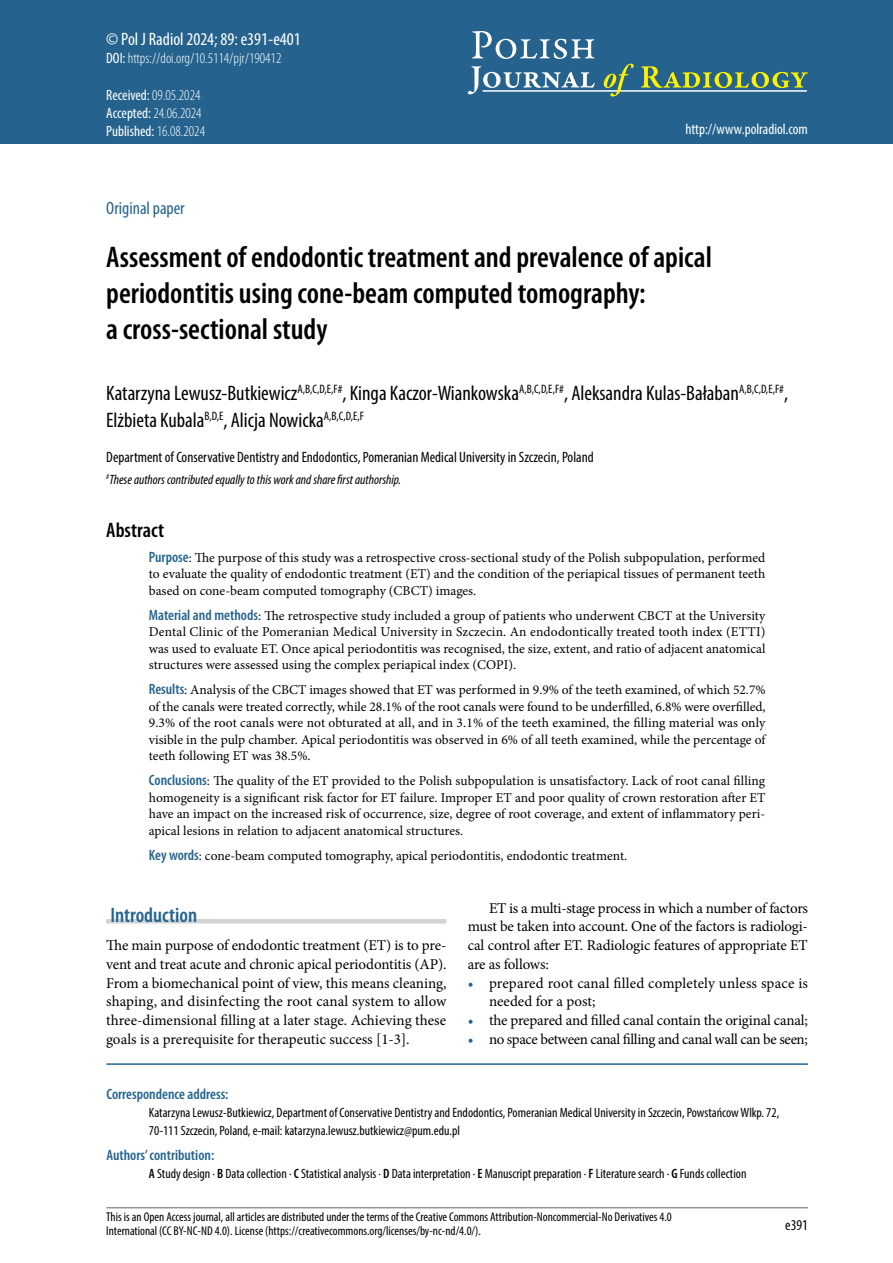
<style>
.page{position:relative;width:893px;height:1263px;background:#fff}
.page>*{position:absolute;margin:0;border:0;box-sizing:border-box;transform-origin:0 0}
.t1{font:600 condensed 30px/36px "Myriad Pro";color:#000}
.t2{font:condensed 21px/27px "Myriad Pro";color:#000}
.t3{font:600 condensed 21px "Myriad Pro";color:#25638e}
.t4{font:600 condensed 21px "Myriad Pro";color:#000}
.t5{font:condensed 18px "Myriad Pro";color:#fff}
.t6{font:condensed 18px "Myriad Pro";color:#25638e}
.t7{font:15px/18.8px "Minion Pro";letter-spacing:-.005em;color:#000;text-align:justify}
.t8{font:condensed 15px "Myriad Pro";color:#000}
.t9{font:300 condensed 15px/18px "Myriad Pro";color:#fff}
.t10{font:15px "Minion Pro";letter-spacing:-.025em;color:#000}
.t11{font:600 condensed 15px "Myriad Pro";color:#25638e}
.t12{font:condensed 15px "Myriad Pro";color:#fff}
.t13{font:13.5px/16.5px "Minion Pro";color:#000;text-align:justify}
.t14{font:condensed 13.5px/18px "Myriad Pro";color:#000}
.t15{font:italic condensed 13.5px "Myriad Pro";color:#000}
.t16{font:condensed 12.75px/14.2px "Myriad Pro";color:#000}
.s1{font-weight:400}
.s2{font-family:"Myriad Pro";font-weight:600;font-stretch:condensed;font-size:15px;color:#25638e}
.s3{color:#25638e}
.s4{font-weight:600}
</style>
<div class="page">
<hr style="left:106px;top:1207px;width:702px;height:1px;background:#939598">
<div style="left:0;top:0;width:893px;height:144px;background:#25638e"></div>
<svg style="left:472px;top:31px;width:122px;height:28px"></svg>
<svg style="left:468px;top:66px;width:127px;height:28px"></svg>
<hr style="left:483px;top:90px;width:324px;height:2px;background:#fff">
<svg style="left:604px;top:64px;width:30px;height:33px"></svg>
<svg style="left:641px;top:66px;width:167px;height:22px"></svg>
<hr style="left:106px;top:1063px;width:702px;height:2px;background:#25638e">
<hr style="left:106px;top:919px;width:340px;height:4px;background:#d1d3d4">
<h3 class="t5" style="left:106px;top:28px;width:196px">© Pol J Radiol 2024; 89: e391-e401</h3>
<p class="t9" style="left:106px;top:48px;width:177px"><span class="s1">DOI:</span> https://doi.org/10.5114/pjr/190412</p>
<p class="t9" style="left:106px;top:86px;width:100px"><span class="s1">Received:</span> 09.05.2024<br><span class="s1">Accepted:</span> 24.06.2024<br><span class="s1">Published:</span> 16.08.2024</p>
<p class="t12" style="left:685px;top:120px;width:124px">http://www.polradiol.com</p>
<h3 class="t6" style="left:106px;top:197px;width:80px">Original paper</h3>
<h1 class="t1" style="left:106px;top:238px;width:607px">Assessment of endodontic treatment and prevalence of apical periodontitis using cone-beam computed tomography:<br>a cross-sectional study</h1>
<h2 class="t2" style="left:106px;top:379px;width:683px">Katarzyna Lewusz-Butkiewicz<sup>A,B,C,D,E,F#</sup>, Kinga Kaczor-Wiankowska<sup>A,B,C,D,E,F#</sup>, Aleksandra Kulas-Bałaban<sup>A,B,C,D,E,F#</sup>,<br>Elżbieta Kubala<sup>B,D,E</sup>, Alicja Nowicka<sup>A,B,C,D,E,F</sup></h2>
<p class="t8" style="left:106px;top:448px;width:489px">Department of Conservative Dentistry and Endodontics, Pomeranian Medical University in Szczecin, Poland</p>
<p class="t15" style="left:106px;top:471px;width:296px"><sup>#</sup>These authors contributed equally to this work and share first authorship.</p>
<h2 class="t4" style="left:106px;top:517px;width:59px">Abstract</h2>
<p class="t13" style="left:149px;top:549px;width:618px"><span class="s2">Purpose</span>: The purpose of this study was a retrospective cross-sectional study of the Polish subpopulation, performed to evaluate the quality of endodontic treatment (ET) and the condition of the periapical tissues of permanent teeth based on cone-beam computed tomography (CBCT) images.</p>
<p class="t13" style="left:149px;top:607px;width:618px"><span class="s2">Material and methods</span>: The retrospective study included a group of patients who underwent CBCT at the University Dental Clinic of the Pomeranian Medical University in Szczecin. An endodontically treated tooth index (ETTI) was used to evaluate ET. Once apical periodontitis was recognised, the size, extent, and ratio of adjacent anatomical structures were assessed using the complex periapical index (COPI).</p>
<p class="t13" style="left:149px;top:682px;width:618px"><span class="s2">Results</span>: Analysis of the CBCT images showed that ET was performed in 9.9% of the teeth examined, of which 52.7% of the canals were treated correctly, while 28.1% of the root canals were found to be underfilled, 6.8% were overfilled, 9.3% of the root canals were not obturated at all, and in 3.1% of the teeth examined, the filling material was only visible in the pulp chamber. Apical periodontitis was observed in 6% of all teeth examined, while the percentage of teeth following ET was 38.5%.</p>
<p class="t13" style="left:149px;top:773px;width:618px"><span class="s2">Conclusions</span>: The quality of the ET provided to the Polish subpopulation is unsatisfactory. Lack of root canal filling homogeneity is a significant risk factor for ET failure. Improper ET and poor quality of crown restoration after ET have an impact on the increased risk of occurrence, size, degree of root coverage, and extent of inflammatory peri&shy;apical lesions in relation to adjacent anatomical structures.</p>
<p class="t13" style="left:149px;top:847px;width:480px"><span class="s2">Key words</span>: cone-beam computed tomography, apical periodontitis, endodontic treatment.</p>
<h2 class="t3" style="left:110px;top:902px;width:88px">Introduction</h2>
<p class="t7" style="left:106px;top:936px;width:342px">The main purpose of endodontic treatment (ET) is to pre&shy;vent and treat acute and chronic apical periodontitis (AP).<br>From a biomechanical point of view, this means cleaning, shaping, and disinfecting the root canal system to allow three-dimensional filling at a later stage. Achieving these goals is a prerequisite for therapeutic success [1-3].</p>
<p class="t7" style="left:468px;top:898px;width:342px;text-indent:21px">ET is a multi-stage process in which a number of factors must be taken into account. One of the factors is radiologi&shy;cal control after ET. Radiologic features of appropriate ET are as follows:</p>
<p class="t7" style="left:489px;top:973px;width:320px;text-indent:-21px"><span class="s3">•</span> prepared root canal filled completely unless space is needed for a post;</p>
<p class="t7" style="left:468px;top:1011px;width:342px"><span class="s3">•</span> the prepared and filled canal contain the original canal;</p>
<p class="t10" style="left:468px;top:1029px;width:342px"><span class="s3">•</span> no space between canal filling and canal wall can be seen;</p>
<p class="t11" style="left:106px;top:1085px;width:124px">Correspondence address:</p>
<p class="t14" style="left:149px;top:1103px;width:632px">Katarzyna Lewusz-Butkiewicz, Department of Conservative Dentistry and Endodontics, Pomeranian Medical University in Szczecin, Powstańcow Wlkp. 72,<br>70-111 Szczecin, Poland, e-mail: katarzyna.lewusz.butkiewicz@pum.edu.pl</p>
<p class="t11" style="left:106px;top:1146px;width:109px">Authors’ contribution:</p>
<p class="t14" style="left:149px;top:1164px;width:599px"><span class="s4">A</span> Study design ∙ <span class="s4">B</span> Data collection ∙ <span class="s4">C</span> Statistical analysis ∙ <span class="s4">D</span> Data interpretation ∙ <span class="s4">E</span> Manuscript preparation ∙ <span class="s4">F</span> Literature search ∙ <span class="s4">G</span> Funds collection</p>
<p class="t16" style="left:106px;top:1209px;width:567px">This is an Open Access journal, all articles are distributed under the terms of the Creative Commons Attribution-Noncommercial-No Derivatives 4.0<br>International (CC BY-NC-ND 4.0). License (https://creativecommons.org/licenses/by-nc-nd/4.0/).</p>
<p class="t8" style="left:785px;top:1216px;width:24px">e391</p>
</div>
